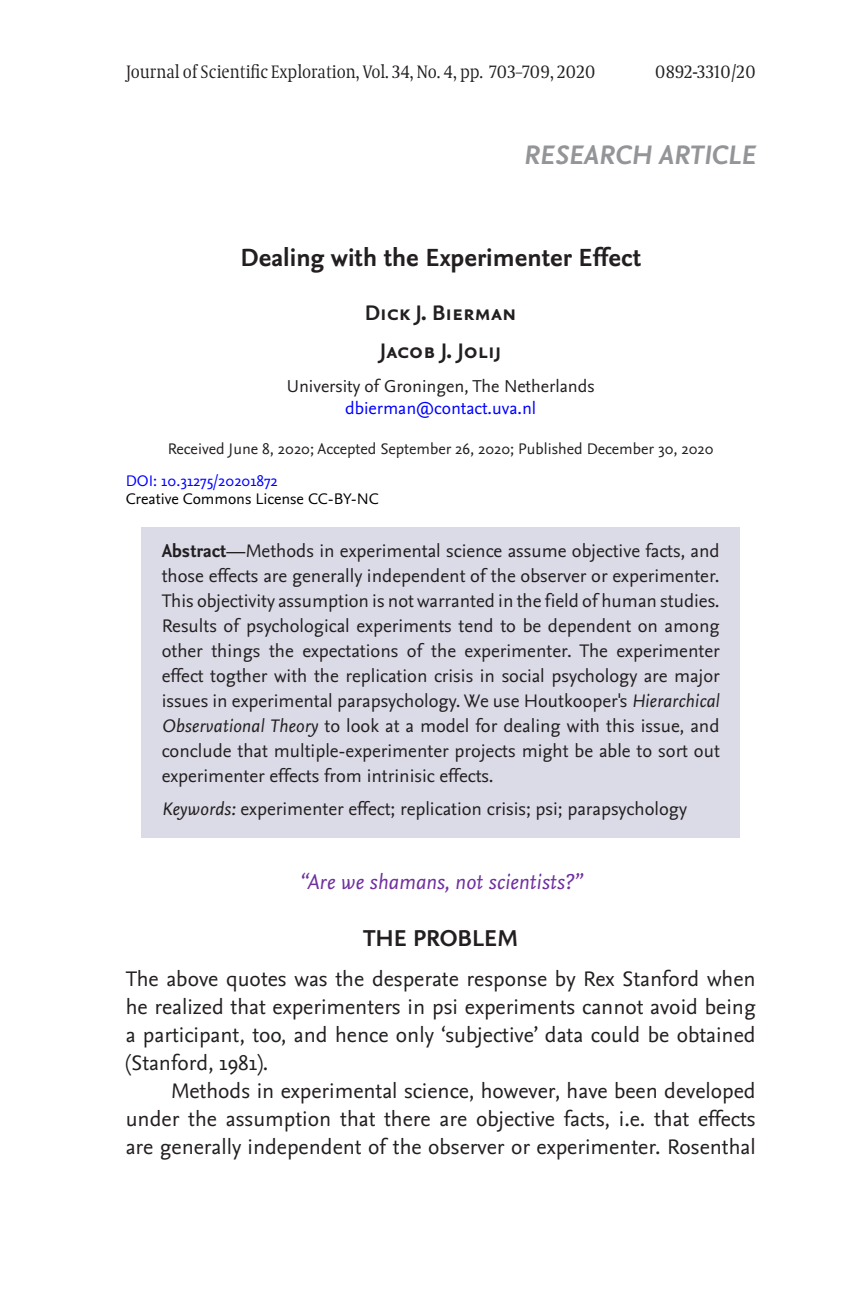
<style>
.page{position:relative;width:864px;height:1296px;background:#fff}
.page>*{position:absolute;margin:0;border:0;box-sizing:border-box;transform-origin:0 0}
.PT_SH{font:italic 700 28px "Nexus Sans Pro";color:#939598}
.t1{font:700 26px "Nexus Sans Pro";color:#231f20}
.t2{font:700 24px "Nexus Sans Pro";color:#231f20}
.t3{font:22px/28px "Nexus Sans Pro";color:#231f20;text-align:justify}
.t4{font:italic 22px "Nexus Sans Pro";color:#7030a0}
.t5{font:700 22px "Nexus Sans Pro";color:#231f20}
.Abstract{font:19px/25px "Nexus Sans Pro";color:#231f20;text-align:justify}
.t6{font:18px "Coranto 2 Headline Lt";color:#231f20}
.t7{font:18px "Nexus Sans Pro";color:#231f20}
.t8{font:18px "Nexus Sans Pro";color:#00f}
.t9{font:16px "Nexus Sans Pro";color:#231f20}
.t10{font:16px "Nexus Sans Pro";color:#000}
.t11{font:16px "Nexus Sans Pro";color:#00f}
.s1{font-weight:700}
.s2{font-style:italic}
</style>
<div class="page">
<div style="left:142px;top:527px;width:598px;height:310px;background:#dbdae7"></div>
<p class="t6" style="left:126px;top:59px;width:471px">Journal of Scientific Exploration, Vol. 34, No. 4, pp. 703–709, 2020</p>
<p class="t6" style="left:655px;top:59px;width:103px">0892-3310/20</p>
<p class="PT_SH" style="left:524px;top:134px;width:234px">RESEARCH ARTICLE</p>
<p class="t1" style="left:241px;top:238px;width:402px">Dealing with the Experimenter Effect</p>
<p class="t5" style="left:365px;top:296px;width:153px">Dick J. Bierman</p>
<p class="t5" style="left:380px;top:334px;width:123px">Jacob J. Jolij</p>
<p class="t7" style="left:287px;top:373px;width:309px">University of Groningen, The Netherlands</p>
<p class="t8" style="left:345px;top:395px;width:193px">dbierman@contact.uva.nl</p>
<p class="t9" style="left:168px;top:437px;width:547px">Received June 8, 2020; Accepted September 26, 2020; Published December 30, 2020</p>
<p class="t11" style="left:126px;top:469px;width:153px">DOI: 10.31275/20201872</p>
<p class="t10" style="left:126px;top:487px;width:254px">Creative Commons License CC-BY-NC</p>
<p class="Abstract" style="left:162px;top:537px;width:560px"><span class="s1">Abstract</span>—Methods in experimental science assume objective facts, and those effects are generally independent of the observer or experimenter.<br>This objectivity assumption is not warranted in the field of human studies.<br>Results of psychological experiments tend to be dependent on among other things the expectations of the experimenter. The experimenter effect togther with the replication crisis in social psychology are major issues in experimental parapsychology. We use Houtkooper's <span class="s2">Hierarchical Observational Theory</span> to look at a model for dealing with this issue, and conclude that multiple-experimenter projects might be able to sort out experimenter effects from intrinisic effects.</p>
<p class="Abstract" style="left:162px;top:795px;width:527px"><span class="s2">Keywords:</span> experimenter effect; replication crisis; psi; parapsychology</p>
<p class="t4" style="left:300px;top:865px;width:285px">“Are we shamans, not scientists?”</p>
<h1 class="t2" style="left:363px;top:920px;width:157px">THE PROBLEM</h1>
<p class="t3" style="left:126px;top:964px;width:632px">The above quotes was the desperate response by Rex Stanford when he realized that experimenters in psi experiments cannot avoid being a participant, too, and hence only ‘subjective’ data could be obtained (Stanford, 1981).</p>
<p class="t3" style="left:126px;top:1076px;width:632px;text-indent:45px">Methods in experimental science, however, have been developed under the assumption that there are objective facts, i.e. that effects are generally independent of the observer or experimenter. Rosenthal</p>
</div>
